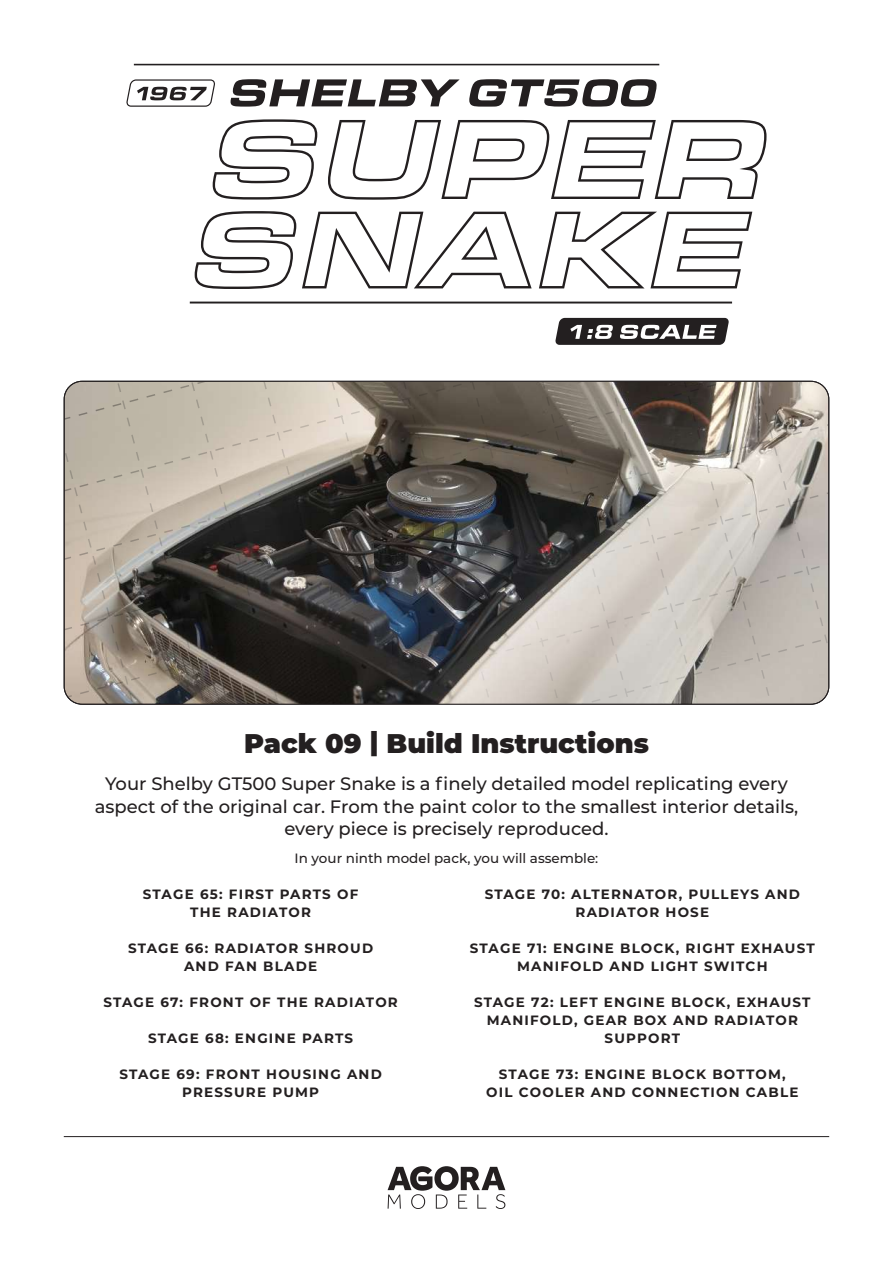
<style>
.page{position:relative;width:893px;height:1263px;background:#fff}
.page>*{position:absolute;margin:0;border:0;box-sizing:border-box;transform-origin:0 0}
.t1{font:900 27px "Montserrat";color:#231f20}
.t2{font:500 18px/22.5px "Montserrat";color:#231f20;text-align:center}
.t3{font:700 13.5px/18px "Montserrat";letter-spacing:.09em;color:#231f20;text-align:center}
.t4{font:500 13.5px "Montserrat";color:#231f20}
</style>
<div class="page">
<svg style="left:388px;top:1166px;width:117px;height:43px"></svg>
<hr style="left:64px;top:1136px;width:765px;height:1px;background:#231f20">
<svg style="left:126px;top:64px;width:640px;height:281px"></svg>
<img style="left:64px;top:381px;width:765px;height:323px">
<h1 class="t1" style="left:244px;top:723px;width:406px">Pack 09 | Build Instructions</h1>
<h2 class="t2" style="left:95px;top:772px;width:705px">Your Shelby GT500 Super Snake is a finely detailed model replicating every aspect of the original car. From the paint color to the smallest interior details, every piece is precisely reproduced.</h2>
<p class="t4" style="left:295px;top:849px;width:305px">In your ninth model pack, you will assemble:</p>
<p class="t3" style="left:143px;top:884px;width:217px">STAGE 65: FIRST PARTS OF<br>THE RADIATOR</p>
<p class="t3" style="left:128px;top:938px;width:247px">STAGE 66: RADIATOR SHROUD<br>AND FAN BLADE</p>
<p class="t3" style="left:103px;top:992px;width:296px">STAGE 67: FRONT OF THE RADIATOR</p>
<p class="t3" style="left:148px;top:1028px;width:207px">STAGE 68: ENGINE PARTS</p>
<p class="t3" style="left:119px;top:1064px;width:264px">STAGE 69: FRONT HOUSING AND<br>PRESSURE PUMP</p>
<p class="t3" style="left:485px;top:884px;width:317px">STAGE 70: ALTERNATOR, PULLEYS AND<br>RADIATOR HOSE</p>
<p class="t3" style="left:470px;top:938px;width:346px">STAGE 71: ENGINE BLOCK, RIGHT EXHAUST<br>MANIFOLD AND LIGHT SWITCH</p>
<p class="t3" style="left:474px;top:992px;width:338px">STAGE 72: LEFT ENGINE BLOCK, EXHAUST<br>MANIFOLD, GEAR BOX AND RADIATOR<br>SUPPORT</p>
<p class="t3" style="left:486px;top:1064px;width:314px">STAGE 73: ENGINE BLOCK BOTTOM,<br>OIL COOLER AND CONNECTION CABLE</p>
</div>
